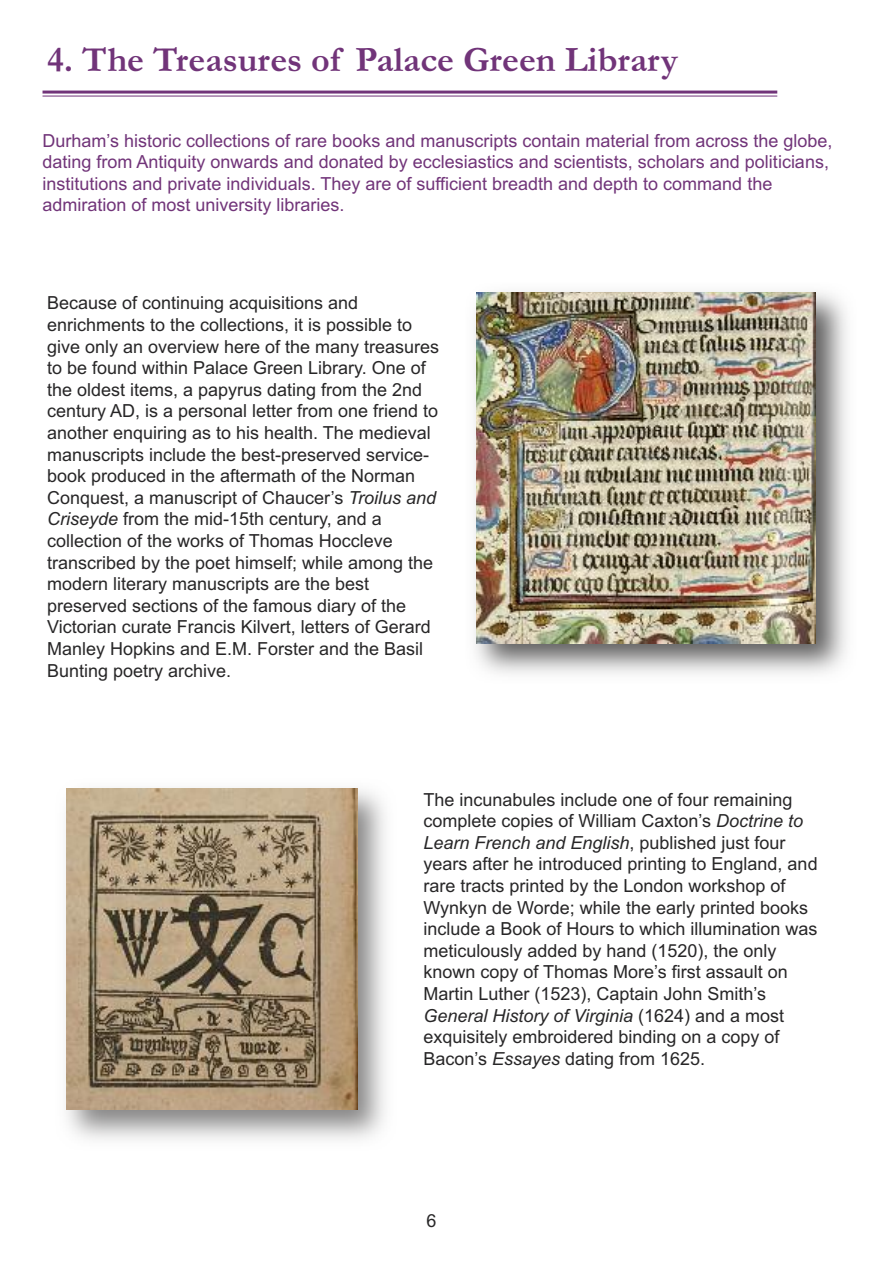
<style>
.page{position:relative;width:893px;height:1263px;background:#fff}
.page>*{position:absolute;margin:0;border:0;box-sizing:border-box;transform-origin:0 0}
.t1{font:700 36px "Garamond";color:#713479}
.t2{font:18px/21.6px "Arial";color:#272627}
.t3{font:18px/21.6px "Arial";color:#713479}
.s1{font-style:italic}
</style>
<div class="page">
<img style="left:66px;top:788px;width:320px;height:352px">
<img style="left:67px;top:788px;width:290px;height:321px">
<hr style="left:43px;top:91px;width:734px;height:3px;background:#713479">
<hr style="left:43px;top:96px;width:734px;height:1px;background:#713479">
<img style="left:474px;top:291px;width:373px;height:383px">
<img style="left:476px;top:292px;width:340px;height:351px">
<h1 class="t1" style="left:47px;top:37px;width:632px">4. The Treasures of Palace Green Library</h1>
<p class="t3" style="left:43px;top:130px;width:792px">Durham’s historic collections of rare books and manuscripts contain material from across the globe, dating from Antiquity onwards and donated by ecclesiastics and scientists, scholars and politicians, institutions and private individuals. They are of sufficient breadth and depth to command the admiration of most university libraries.</p>
<p class="t2" style="left:47px;top:292px;width:394px">Because of continuing acquisitions and enrichments to the collections, it is possible to give only an overview here of the many treasures to be found within Palace Green Library. One of the oldest items, a papyrus dating from the 2nd century AD, is a personal letter from one friend to another enquiring as to his health. The medieval manuscripts include the best-preserved service&shy;book produced in the aftermath of the Norman Conquest, a manuscript of Chaucer’s <span class="s1">Troilus and Criseyde</span> from the mid-15th century, and a collection of the works of Thomas Hoccleve transcribed by the poet himself; while among the modern literary manuscripts are the best preserved sections of the famous diary of the Victorian curate Francis Kilvert, letters of Gerard Manley Hopkins and E.M. Forster and the Basil Bunting poetry archive.</p>
<p class="t2" style="left:423px;top:788px;width:396px">The incunabules include one of four remaining complete copies of William Caxton’s <span class="s1">Doctrine to Learn French and English</span>, published just four years after he introduced printing to England, and rare tracts printed by the London workshop of Wynkyn de Worde; while the early printed books include a Book of Hours to which illumination was meticulously added by hand (1520), the only known copy of Thomas More’s first assault on Martin Luther (1523), Captain John Smith’s <span class="s1">General History of Virginia</span> (1624) and a most exquisitely embroidered binding on a copy of Bacon’s <span class="s1">Essayes</span> dating from 1625.</p>
<p class="t2" style="left:427px;top:1210px;width:12px">6</p>
</div>
